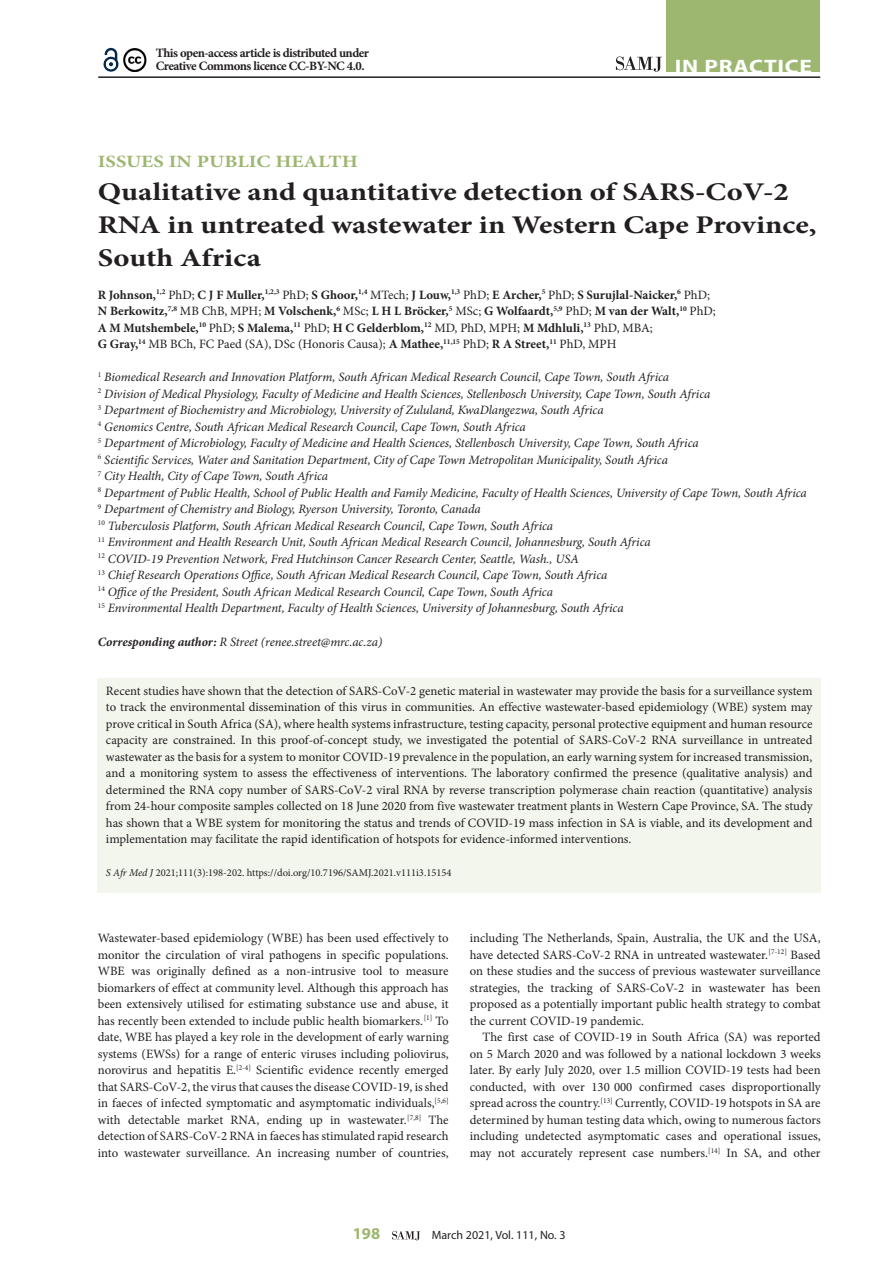
<style>
.page{position:relative;width:893px;height:1263px;background:#fff}
.page>*{position:absolute;margin:0;border:0;box-sizing:border-box;transform-origin:0 0}
.A_HEAD{font:700 25.5px/33px "Minion Pro";color:#231f20;scale:1.2 1}
.t1{font:700 19.5px "Myriad Pro";letter-spacing:.03em;color:#fff;scale:1.2 1}
.AA_HEAD{font:700 17.25px "Minion Pro";color:#9db771;scale:1.2 1}
.t2{font:700 16.5px "Myriad Pro";color:#9db771}
.BODY_TEXT_1ST_PARAGR{font:12.75px/16.5px "Minion Pro";color:#231f20;text-align:justify}
.AUTHORS_DETAILS{font:italic 12.75px "Minion Pro";letter-spacing:-.005em;color:#231f20}
.BODY_TEXT_INDENT{font:12.75px/16.5px "Minion Pro";letter-spacing:-.005em;color:#231f20;text-align:justify}
.AUTHORS_NAME{font:700 12.75px/16.5px "Minion Pro";color:#231f20}
.BODY_TEXT_1ST_PARAGR-2{font:700 12.75px/13.5px "Minion Pro";letter-spacing:-.04em;color:#231f20}
.CORRESPONDING_AUTHOR{font:italic 12.75px "Minion Pro";letter-spacing:-.01em;color:#231f20}
.t3{font:12px "Myriad Pro";color:#231f20}
.CITELINE{font:10.5px "Minion Pro";color:#231f20}
.s1{font-weight:400}
.s2{font-weight:700}
.s3{font-style:italic}
</style>
<div class="page">
<svg style="left:392px;top:1231px;width:28px;height:9px"></svg>
<hr style="left:98px;top:76px;width:722px;height:2px;background:#231f20">
<div style="left:667px;top:0;width:153px;height:72px;background:#9db771"></div>
<svg style="left:616px;top:57px;width:46px;height:15px"></svg>
<svg style="left:103px;top:47px;width:16px;height:25px"></svg>
<img style="left:123px;top:48px;width:24px;height:23px">
<div style="left:97px;top:678px;width:724px;height:215px;background:#f3f6ed"></div>
<p class="BODY_TEXT_1ST_PARAGR-2" style="left:156px;top:46px;width:215px">This open-access article is distributed under<br>Creative Commons licence CC-BY-NC 4.0.</p>
<h2 class="t1" style="left:675px;top:54px;width:116px">IN PRACTICE</h2>
<h5 class="AA_HEAD" style="left:98px;top:149px;width:218px">ISSUES IN PUBLIC HEALTH</h5>
<h1 class="A_HEAD" style="left:98px;top:175px;width:600px">Qualitative and quantitative detection of SARS-CoV-2<br>RNA in untreated wastewater in Western Cape Province,<br>South Africa</h1>
<p class="AUTHORS_NAME" style="left:98px;top:286px;width:619px">R Johnson,<sup>1,2</sup> <span class="s1">PhD;</span> C J F Muller,<sup>1,2,3</sup> <span class="s1">PhD;</span> S Ghoor,<sup>1,4</sup> <span class="s1">MTech;</span> J Louw,<sup>1,3</sup> <span class="s1">PhD;</span> E Archer,<sup>5</sup> <span class="s1">PhD;</span> S Surujlal-Naicker,<sup>6</sup> <span class="s1">PhD; </span>N Berkowitz,<sup>7,8</sup> <span class="s1">MB ChB, MPH;</span> M Volschenk,<sup>6</sup> <span class="s1">MSc;</span> L H L Bröcker,<sup>5</sup> <span class="s1">MSc;</span> G Wolfaardt,<sup>5,9</sup> <span class="s1">PhD;</span> M van der Walt,<sup>10</sup> <span class="s1">PhD; </span>A M Mutshembele,<sup>10</sup> <span class="s1">PhD;</span> S Malema,<sup>11</sup> <span class="s1">PhD;</span> H C Gelderblom,<sup>12</sup> <span class="s1">MD, PhD, MPH;</span> M Mdhluli,<sup>13</sup> <span class="s1">PhD, MBA;<br></span>G Gray,<sup>14</sup> <span class="s1">MB BCh, FC Paed (SA), DSc (Honoris Causa);</span> A Mathee,<sup>11,15</sup> <span class="s1">PhD;</span> R A Street,<sup>11</sup> <span class="s1">PhD, MPH</span></p>
<p class="AUTHORS_DETAILS" style="left:98px;top:368px;width:573px"><sup>1</sup> Biomedical Research and Innovation Platform, South African Medical Research Council, Cape Town, South Africa</p>
<p class="AUTHORS_DETAILS" style="left:98px;top:385px;width:614px"><sup>2</sup> Division of Medical Physiology, Faculty of Medicine and Health Sciences, Stellenbosch University, Cape Town, South Africa</p>
<p class="AUTHORS_DETAILS" style="left:98px;top:401px;width:507px"><sup>3</sup> Department of Biochemistry and Microbiology, University of Zululand, KwaDlangezwa, South Africa</p>
<p class="AUTHORS_DETAILS" style="left:98px;top:418px;width:429px"><sup>4</sup> Genomics Centre, South African Medical Research Council, Cape Town, South Africa</p>
<p class="AUTHORS_DETAILS" style="left:98px;top:434px;width:602px"><sup>5</sup> Department of Microbiology, Faculty of Medicine and Health Sciences, Stellenbosch University, Cape Town, South Africa</p>
<p class="AUTHORS_DETAILS" style="left:98px;top:451px;width:572px"><sup>6</sup> Scientific Services, Water and Sanitation Department, City of Cape Town Metropolitan Municipality, South Africa</p>
<p class="AUTHORS_DETAILS" style="left:98px;top:467px;width:232px"><sup>7</sup> City Health, City of Cape Town, South Africa</p>
<p class="AUTHORS_DETAILS" style="left:98px;top:484px;width:710px"><sup>8</sup> Department of Public Health, School of Public Health and Family Medicine, Faculty of Health Sciences, University of Cape Town, South Africa</p>
<p class="AUTHORS_DETAILS" style="left:98px;top:500px;width:384px"><sup>9</sup> Department of Chemistry and Biology, Ryerson University, Toronto, Canada</p>
<p class="AUTHORS_DETAILS" style="left:98px;top:517px;width:457px"><sup>10</sup> Tuberculosis Platform, South African Medical Research Council, Cape Town, South Africa</p>
<p class="AUTHORS_DETAILS" style="left:98px;top:533px;width:554px"><sup>11</sup> Environment and Health Research Unit, South African Medical Research Council, Johannesburg, South Africa</p>
<p class="AUTHORS_DETAILS" style="left:98px;top:550px;width:483px"><sup>12</sup> COVID-19 Prevention Network, Fred Hutchinson Cancer Research Center, Seattle, Wash., USA</p>
<p class="AUTHORS_DETAILS" style="left:98px;top:566px;width:511px"><sup>13</sup> Chief Research Operations Office, South African Medical Research Council, Cape Town, South Africa</p>
<p class="AUTHORS_DETAILS" style="left:98px;top:583px;width:457px"><sup>14</sup> Office of the President, South African Medical Research Council, Cape Town, South Africa</p>
<p class="AUTHORS_DETAILS" style="left:98px;top:599px;width:527px"><sup>15</sup> Environmental Health Department, Faculty of Health Sciences, University of Johannesburg, South Africa</p>
<p class="CORRESPONDING_AUTHOR" style="left:98px;top:633px;width:286px"><span class="s2">Corresponding author:</span> R Street (renee.street@mrc.ac.za)</p>
<p class="BODY_TEXT_1ST_PARAGR" style="left:106px;top:682px;width:708px">Recent studies have shown that the detection of SARS-CoV-2 genetic material in wastewater may provide the basis for a surveillance system to track the environmental dissemination of this virus in communities. An effective wastewater-based epidemiology (WBE) system may prove critical in South Africa (SA), where health systems infrastructure, testing capacity, personal protective equipment and human resource capacity are constrained. In this proof-of-concept study, we investigated the potential of SARS-CoV-2 RNA surveillance in untreated wastewater as the basis for a system to monitor COVID-19 prevalence in the population, an early warning system for increased transmission, and a monitoring system to assess the effectiveness of interventions. The laboratory confirmed the presence (qualitative analysis) and determined the RNA copy number of SARS-CoV-2 viral RNA by reverse transcription polymerase chain reaction (quantitative) analysis from 24-hour composite samples collected on 18 June 2020 from five wastewater treatment plants in Western Cape Province, SA. The study has shown that a WBE system for monitoring the status and trends of COVID-19 mass infection in SA is viable, and its development and implementation may facilitate the rapid identification of hotspots for evidence-informed interventions.</p>
<p class="CITELINE" style="left:106px;top:866px;width:347px"><span class="s3">S Afr Med J</span> 2021;111(3):198-202. https://doi.org/10.7196/SAMJ.2021.v111i3.15154</p>
<p class="BODY_TEXT_1ST_PARAGR" style="left:98px;top:930px;width:352px">Wastewater-based epidemiology (WBE) has been used effectively to monitor the circulation of viral pathogens in specific populations.<br>WBE was originally defined as a non-intrusive tool to measure biomarkers of effect at community level. Although this approach has been extensively utilised for estimating substance use and abuse, it has recently been extended to include public health biomarkers.<sup>[1]</sup> To date, WBE has played a key role in the development of early warning systems (EWSs) for a range of enteric viruses including poliovirus, norovirus and hepatitis E.<sup>[2-4]</sup> Scientific evidence recently emerged that SARS-CoV-2, the virus that causes the disease COVID-19, is shed in faeces of infected symptomatic and asymptomatic individuals,<sup>[5,6] </sup>with detectable market RNA, ending up in wastewater.<sup>[7,8]</sup> The detection of SARS-CoV-2 RNA in faeces has stimulated rapid research into wastewater surveillance. An increasing number of countries,</p>
<p class="BODY_TEXT_1ST_PARAGR" style="left:470px;top:930px;width:352px">including The Netherlands, Spain, Australia, the UK and the USA, have detected SARS-CoV-2 RNA in untreated wastewater.<sup>[7-12]</sup> Based on these studies and the success of previous wastewater surveillance strategies, the tracking of SARS-CoV-2 in wastewater has been proposed as a potentially important public health strategy to combat the current COVID-19 pandemic.</p>
<p class="BODY_TEXT_INDENT" style="left:470px;top:1029px;width:352px;text-indent:13px">The first case of COVID-19 in South Africa (SA) was reported on 5 March 2020 and was followed by a national lockdown 3 weeks later. By early July 2020, over 1.5 million COVID-19 tests had been conducted, with over 130 000 confirmed cases disproportionally spread across the country.<sup>[13]</sup> Currently, COVID-19 hotspots in SA are determined by human testing data which, owing to numerous factors including undetected asymptomatic cases and operational issues, may not accurately represent case numbers.<sup>[14]</sup> In SA, and other</p>
<p class="t2" style="left:353px;top:1223px;width:29px">198</p>
<p class="t3" style="left:432px;top:1228px;width:135px">March 2021, Vol. 111, No. 3</p>
</div>
